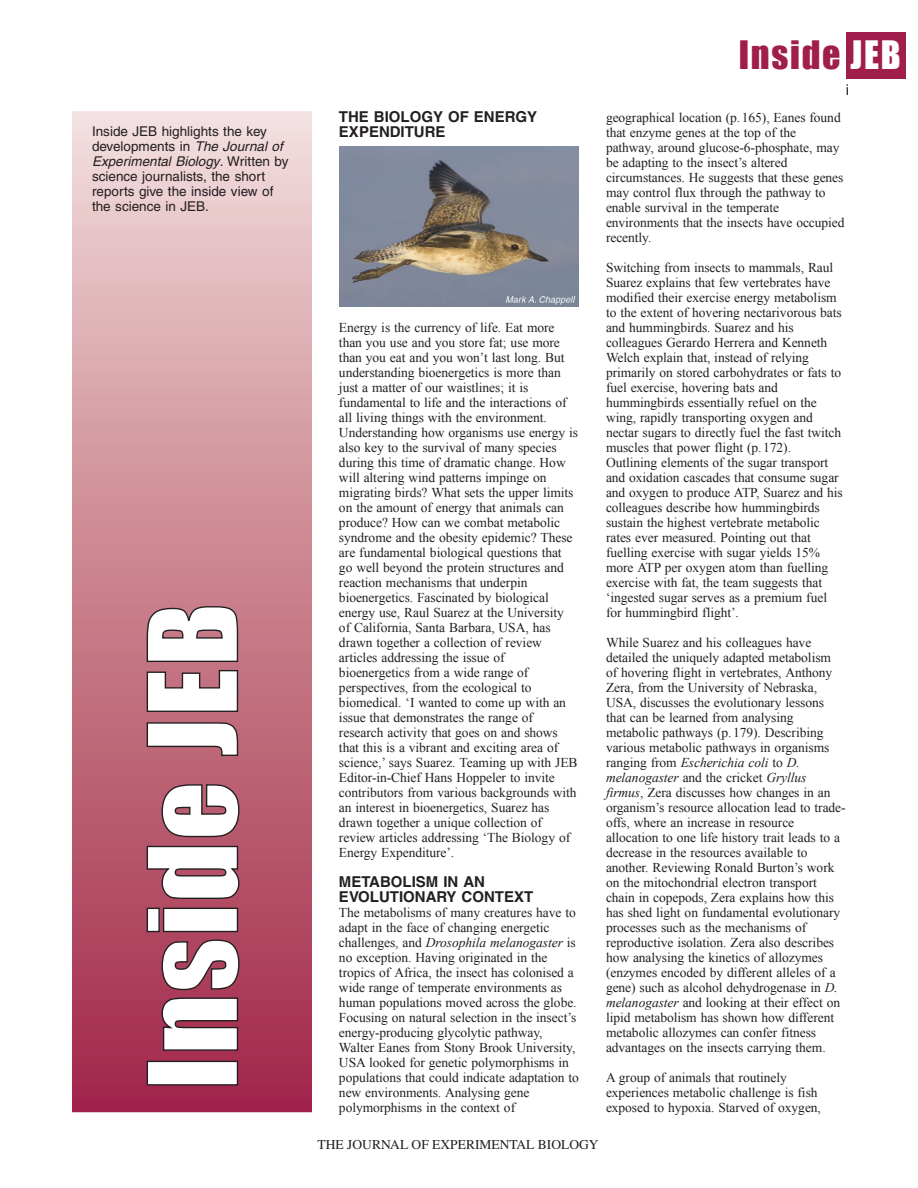
<style>
.page{position:relative;width:918px;height:1188px;background:#fff}
.page>*{position:absolute;margin:0;border:0;box-sizing:border-box;transform-origin:0 0}
.t1{font:114px "Impact";letter-spacing:.025em;color:#fff}
.t2{font:36px "Impact";letter-spacing:.05em;color:#a01e4b}
.t3{font:700 15px/15px "Helvetica";color:#231f20}
.t4{font:15px "Helvetica";color:#231f20}
.t5{font:13.5px/15px "Times New Roman";letter-spacing:-.005em;color:#231f20}
.t6{font:13.5px/15px "Helvetica";color:#231f20}
.t7{font:13.5px "Times";color:#231f20}
.s1{font-style:italic}
.s2{color:#fff}
</style>
<div class="page">
<div style="left:846px;top:32px;width:60px;height:46px;background:#a01e4b"></div>
<div style="left:72px;top:111px;width:240px;height:1001px;background:linear-gradient(to bottom,#f1dcd8,#a02444)"></div>
<img style="left:339px;top:147px;width:240px;height:159px">
<p class="t6" style="left:92px;top:125px;width:198px">Inside JEB highlights the key developments in <span class="s1">The Journal of<br>Experimental Biology</span>. W r i t t e n b y science journalists, the short reports give the inside view of the science in JEB.</p>
<h1 class="t1" style="left:123px;top:1090px;width:488px;rotate:-90deg">Inside JEB</h1>
<p class="t3" style="left:339px;top:111px;width:200px">THE BIOLOGY OF ENERGY<br>EXPENDITURE</p>
<p class="t5" style="left:339px;top:320px;width:241px">Energy is the currency of life. Eat more than you use and you store fat; use more than you eat and you won’t last long. But understanding bioenergetics is more than just a matter of our waistlines; it is fundamental to life and the interactions of all living things with the environment.<br>Understanding how organisms use energy is also key to the survival of many species during this time of dramatic change. How will altering wind patterns impinge on migrating birds? What sets the upper limits on the amount of energy that animals can produce? How can we combat metabolic syndrome and the obesity epidemic? These are fundamental biological questions that go well beyond the protein structures and reaction mechanisms that underpin bioenergetics. Fascinated by biological energy use, Raul Suarez at the University of California, Santa Barbara, USA, has drawn together a collection of review articles addressing the issue of bioenergetics from a wide range of perspectives, from the ecological to biomedical. ‘I wanted to come up with an issue that demonstrates the range of research activity that goes on and shows that this is a vibrant and exciting area of science,’ says Suarez. Teaming up with JEB Editor-in-Chief Hans Hoppeler to invite contributors from various backgrounds with an interest in bioenergetics, Suarez has drawn together a unique collection of review articles addressing ‘The Biology of Energy Expenditure’.</p>
<p class="t3" style="left:339px;top:876px;width:196px">METABOLISM IN AN<br>EVOLUTIONARY CONTEXT</p>
<p class="t5" style="left:339px;top:905px;width:242px">The metabolisms of many creatures have to adapt in the face of changing energetic challenges, and <span class="s1">Drosophila melanogaster</span> is no exception. Having originated in the tropics of Africa, the insect has colonised a wide range of temperate environments as human populations moved across the globe.<br>Focusing on natural selection in the insect’s energy-producing glycolytic pathway, Walter Eanes from Stony Brook University, USA looked for genetic polymorphisms in populations that could indicate adaptation to new environments. Analysing gene polymorphisms in the context of</p>
<h2 class="t2" style="left:739px;top:33px;width:163px">Inside <span class="s2">JEB</span></h2>
<p class="t4" style="left:846px;top:84px;width:5px">i</p>
<p class="t5" style="left:606px;top:110px;width:240px">geographical location (p.165), Eanes found that enzyme genes at the top of the pathway, around glucose-6-phosphate, may be adapting to the insect’s altered circumstances. He suggests that these genes may control flux through the pathway to enable survival in the temperate environments that the insects have occupied recently.</p>
<p class="t5" style="left:606px;top:260px;width:238px">Switching from insects to mammals, Raul Suarez explains that few vertebrates have modified their exercise energy metabolism to the extent of hovering nectarivorous bats and hummingbirds. Suarez and his colleagues Gerardo Herrera and Kenneth Welch explain that, instead of relying primarily on stored carbohydrates or fats to fuel exercise, hovering bats and hummingbirds essentially refuel on the wing, rapidly transporting oxygen and nectar sugars to directly fuel the fast twitch muscles that power flight (p.172).<br>Outlining elements of the sugar transport and oxidation cascades that consume sugar and oxygen to produce ATP, Suarez and his colleagues describe how hummingbirds sustain the highest vertebrate metabolic rates ever measured. Pointing out that fuelling exercise with sugar yields 15% more ATP per oxygen atom than fuelling exercise with fat, the team suggests that ‘ingested sugar serves as a premium fuel for hummingbird flight’.</p>
<p class="t5" style="left:606px;top:635px;width:241px">While Suarez and his colleagues have detailed the uniquely adapted metabolism<br>of hovering flight in vertebrates, Anthony Zera, from the University of Nebraska, USA, discusses the evolutionary lessons that can be learned from analysing metabolic pathways (p.179). Describing various metabolic pathways in organisms ranging from <span class="s1">Escherichia coli</span> to <span class="s1">D. melanogaster</span> and the cricket <span class="s1">Gryllus firmus</span>, Zera discusses how changes in an organism’s resource allocation lead to trade&shy;offs, where an increase in resource allocation to one life history trait leads to a decrease in the resources available to another. Reviewing Ronald Burton’s work on the mitochondrial electron transport chain in copepods, Zera explains how this has shed light on fundamental evolutionary processes such as the mechanisms of reproductive isolation. Zera also describes how analysing the kinetics of allozymes (enzymes encoded by different alleles of a gene) such as alcohol dehydrogenase in <span class="s1">D. melanogaster</span> and looking at their effect on lipid metabolism has shown how different metabolic allozymes can confer fitness advantages on the insects carrying them.</p>
<p class="t5" style="left:606px;top:1070px;width:216px">A group of animals that routinely experiences metabolic challenge is fish exposed to hypoxia. Starved of oxygen,</p>
<p class="t7" style="left:318px;top:1137px;width:282px">THE JOURNAL OF EXPERIMENTAL BIOLOGY</p>
</div>
